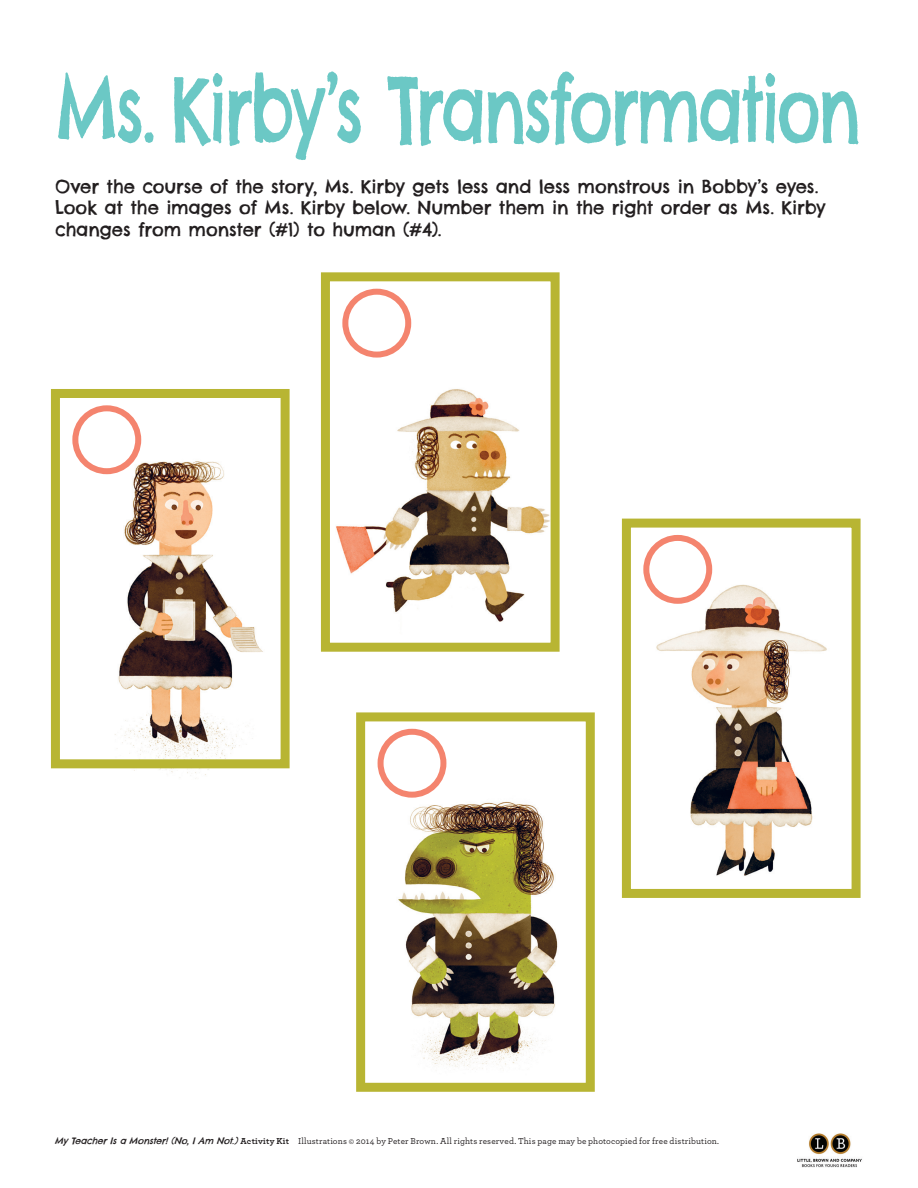
<style>
.page{position:relative;width:918px;height:1188px;background:#fff}
.page>*{position:absolute;margin:0;border:0;box-sizing:border-box;transform-origin:0 0}
.Main_Heads{font:90px "Chelsea Market";letter-spacing:-.045em;color:#6bc8c5;scale:.74 1}
.instructions{font:18px/21.3px "Chelsea Market";letter-spacing:-.01em;color:#231f20}
.t1{font:500 9px "Archer";letter-spacing:.015em;color:#231f20}
.s1{font-family:"Chelsea Market";font-weight:400;font-style:italic}
.s2{font-weight:700}
</style>
<div class="page">
<img style="left:797px;top:1133px;width:65px;height:35px">
<img style="left:650px;top:575px;width:177px;height:301px">
<div style="left:622px;top:519px;width:239px;height:379px;border:9px solid #b8b533"></div>
<div style="left:643px;top:535px;width:69px;height:69px;border:6px solid #f4846e;border-radius:50%"></div>
<img style="left:104px;top:448px;width:162px;height:330px">
<div style="left:51px;top:389px;width:239px;height:379px;border:9px solid #b8b533"></div>
<div style="left:72px;top:405px;width:69px;height:69px;border:6px solid #f4846e;border-radius:50%"></div>
<img style="left:390px;top:790px;width:168px;height:280px">
<div style="left:356px;top:712px;width:239px;height:380px;border:9px solid #b8b533"></div>
<div style="left:378px;top:729px;width:68px;height:69px;border:6px solid #f4846e;border-radius:50%"></div>
<img style="left:336px;top:389px;width:214px;height:233px">
<div style="left:321px;top:272px;width:239px;height:380px;border:9px solid #b8b533"></div>
<div style="left:342px;top:289px;width:69px;height:69px;border:6px solid #f4846e;border-radius:50%"></div>
<p class="Main_Heads" style="left:55px;top:51px;width:1090px">Ms. Kirby’s Transformation</p>
<p class="instructions" style="left:55px;top:176px;width:772px">Over the course of the story, Ms. Kirby gets less and less monstrous in Bobby’s eyes.<br>Look at the images of Ms. Kirby below. Number them in the right order as Ms. Kirby changes from monster (#1) to human (#4).</p>
<p class="t1" style="left:55px;top:1135px;width:666px"><span class="s1">MyTeacherIsaMonster!(No,IAm Not.)</span><span class="s2">Activity Kit</span> Illustrations © 2014 by Peter Brown. All rights reserved. This page may be photocopied for free distribution.</p>
</div>
